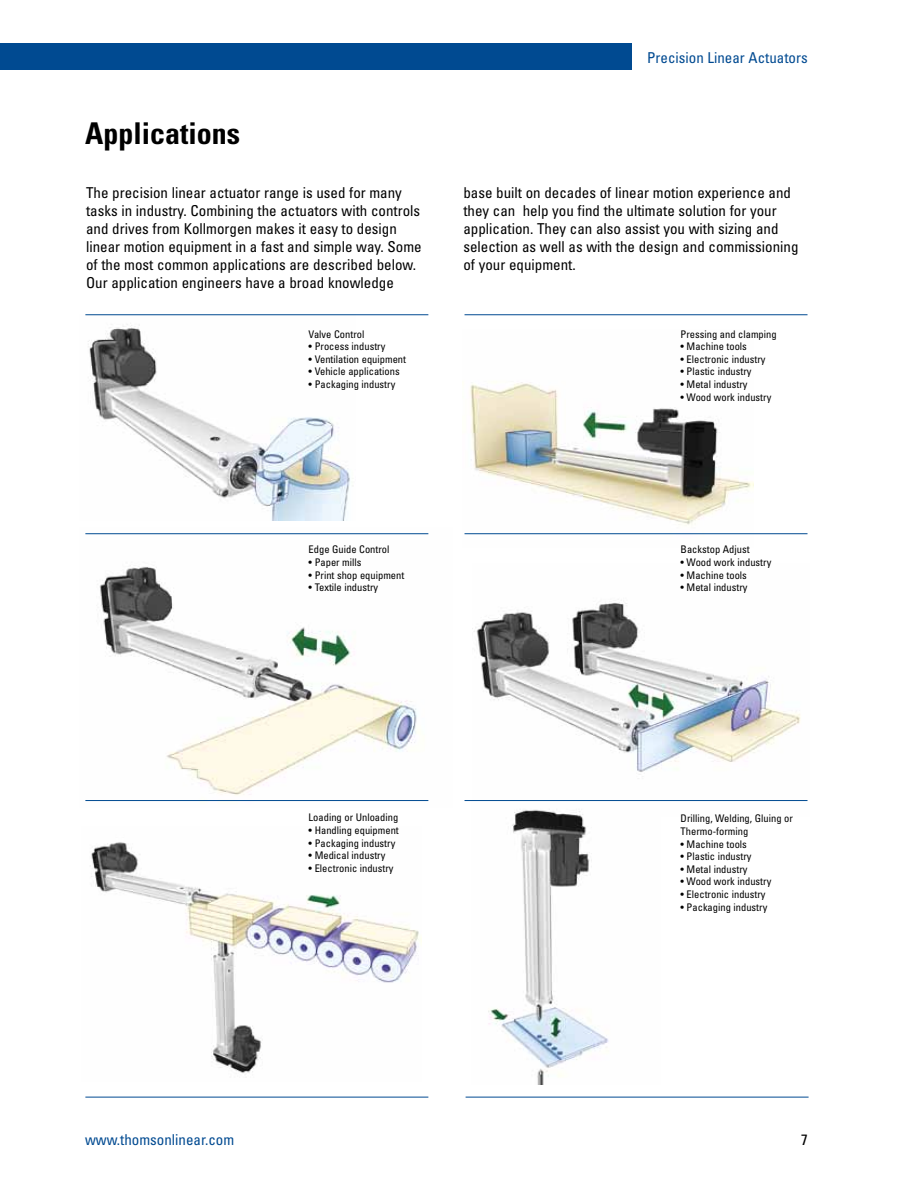
<style>
.page{position:relative;width:918px;height:1188px;background:#fff}
.page>*{position:absolute;margin:0;border:0;box-sizing:border-box;transform-origin:0 0}
.t1{font:700 condensed 30px "Univers";color:#000}
.t2{font:condensed 15px/18px "Univers";color:#000}
.t3{font:condensed 15px "Univers";color:#004a91}
.t4{font:condensed 10.5px/12.6px "Univers";color:#000}
</style>
<div class="page">
<div style="left:0;top:43px;width:631px;height:27px;background:#004a91"></div>
<img style="left:85px;top:315px;width:270px;height:206px">
<img style="left:464px;top:382px;width:290px;height:153px">
<img style="left:85px;top:533px;width:344px;height:269px">
<img style="left:472px;top:602px;width:335px;height:200px">
<img style="left:90px;top:842px;width:331px;height:233px">
<img style="left:471px;top:801px;width:190px;height:284px">
<hr style="left:85px;top:314px;width:343px;height:1px;background:#004a91">
<hr style="left:85px;top:533px;width:343px;height:1px;background:#004a91">
<hr style="left:85px;top:800px;width:343px;height:1px;background:#004a91">
<hr style="left:85px;top:1097px;width:343px;height:1px;background:#004a91">
<hr style="left:465px;top:314px;width:343px;height:1px;background:#004a91">
<hr style="left:465px;top:533px;width:343px;height:1px;background:#004a91">
<hr style="left:465px;top:800px;width:343px;height:1px;background:#004a91">
<hr style="left:466px;top:1097px;width:343px;height:1px;background:#004a91">
<h1 class="t1" style="left:85px;top:115px;width:157px">Applications</h1>
<p class="t2" style="left:86px;top:183px;width:337px">The precision linear actuator range is used for many tasks in industry. Combining the actuators with controls and drives from Kollmorgen makes it easy to design linear motion equipment in a fast and simple way. Some of the most common applications are described below.<br>Our application engineers have a broad knowledge</p>
<p class="t4" style="left:309px;top:328px;width:57px">Valve Control</p>
<p class="t4" style="left:309px;top:340px;width:78px">• Process industry</p>
<p class="t4" style="left:309px;top:353px;width:99px">• Ventilation equipment</p>
<p class="t4" style="left:309px;top:365px;width:93px">• Vehicle applications</p>
<p class="t4" style="left:309px;top:378px;width:88px">• Packaging industry</p>
<h2 class="t3" style="left:647px;top:48px;width:162px">Precision Linear Actuators</h2>
<h2 class="t2" style="left:463px;top:183px;width:337px">base built on decades of linear motion experience and they can help you find the ultimate solution for your application. They can also assist you with sizing and selection as well as with the design and commissioning of your equipment.</h2>
<p class="t4" style="left:681px;top:328px;width:98px">Pressing and clamping</p>
<p class="t4" style="left:681px;top:340px;width:68px">• Machine tools</p>
<p class="t4" style="left:681px;top:353px;width:87px">• Electronic industry</p>
<p class="t4" style="left:681px;top:365px;width:73px">• Plastic industry</p>
<p class="t4" style="left:681px;top:378px;width:68px">• Metal industry</p>
<p class="t4" style="left:681px;top:391px;width:92px">• Wood work industry</p>
<p class="t4" style="left:309px;top:543px;width:82px">Edge Guide Control</p>
<p class="t4" style="left:309px;top:556px;width:54px">• Paper mills</p>
<p class="t4" style="left:309px;top:568px;width:97px">• Print shop equipment</p>
<p class="t4" style="left:309px;top:581px;width:71px">• Textile industry</p>
<p class="t4" style="left:681px;top:543px;width:71px">Backstop Adjust</p>
<p class="t4" style="left:681px;top:556px;width:92px">• Wood work industry</p>
<p class="t4" style="left:681px;top:568px;width:68px">• Machine tools</p>
<p class="t4" style="left:681px;top:581px;width:68px">• Metal industry</p>
<p class="t4" style="left:309px;top:811px;width:91px">Loading or Unloading</p>
<p class="t4" style="left:309px;top:824px;width:92px">• Handling equipment</p>
<p class="t4" style="left:309px;top:836px;width:88px">• Packaging industry</p>
<p class="t4" style="left:309px;top:849px;width:78px">• Medical industry</p>
<p class="t4" style="left:309px;top:862px;width:87px">• Electronic industry</p>
<p class="t4" style="left:681px;top:812px;width:114px">Drilling, Welding, Gluing or<br>Thermo-forming</p>
<p class="t4" style="left:681px;top:837px;width:68px">• Machine tools</p>
<p class="t4" style="left:681px;top:850px;width:73px">• Plastic industry</p>
<p class="t4" style="left:681px;top:863px;width:68px">• Metal industry</p>
<p class="t4" style="left:681px;top:875px;width:92px">• Wood work industry</p>
<p class="t4" style="left:681px;top:888px;width:87px">• Electronic industry</p>
<p class="t4" style="left:681px;top:900px;width:88px">• Packaging industry</p>
<h2 class="t3" style="left:85px;top:1130px;width:151px">www.thomsonlinear.com</h2>
<h2 class="t2" style="left:801px;top:1130px;width:8px">7</h2>
</div>
